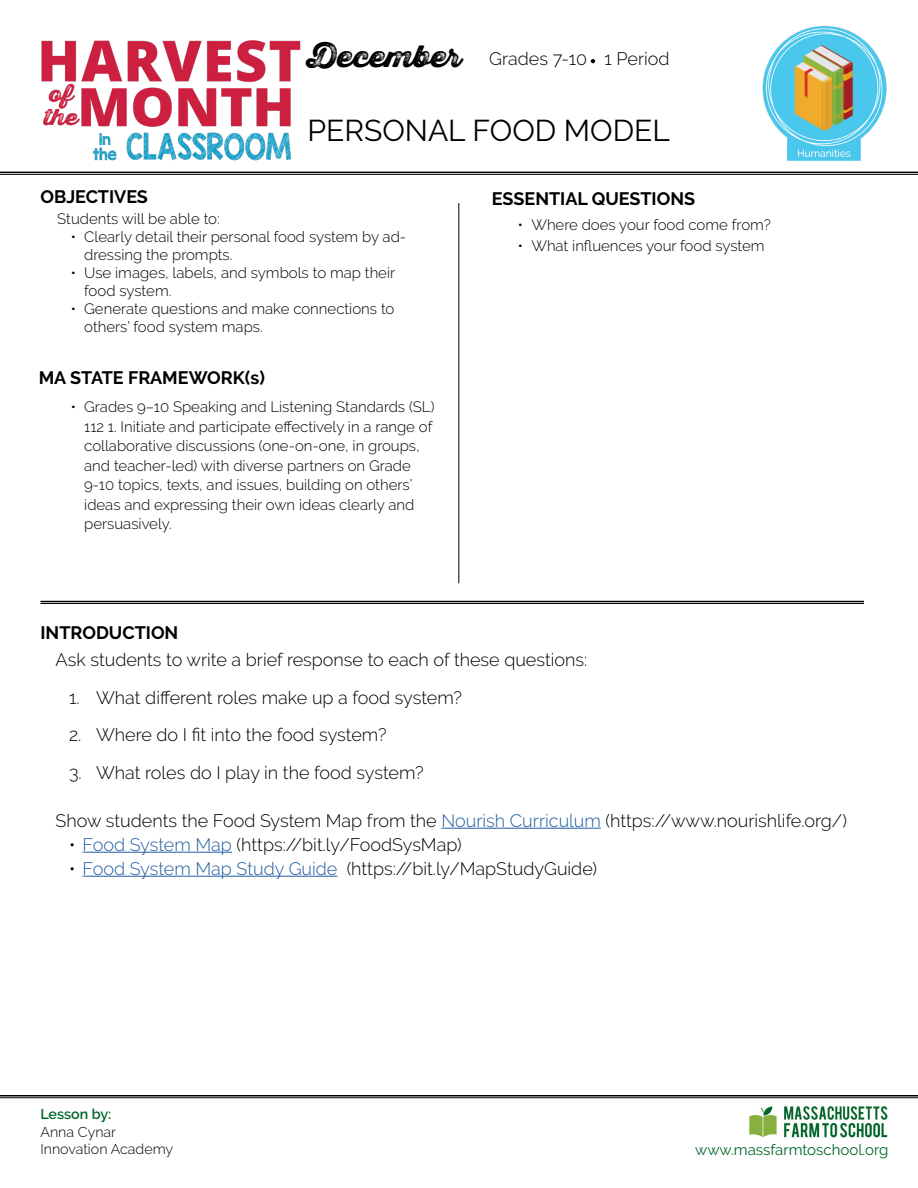
<style>
.page{position:relative;width:918px;height:1188px;background:#fff}
.page>*{position:absolute;margin:0;border:0;box-sizing:border-box;transform-origin:0 0}
.t1{font:30px "Raleway";color:#000}
.t2{font:30px "Thirsty Rough Blk Thr";color:#000}
.t3{font:300 18px "Raleway";color:#000}
.t4{font:700 18px "Raleway";color:#000}
.t5{font:300 15px/19.5px "Raleway";color:#000}
.t6{font:15px "Raleway";color:#00662c}
.t7{font:300 14.25px/17.1px "Raleway";color:#000}
.t8{font:600 14.25px "Raleway";color:#00662c}
.s1{color:#215e9e}
</style>
<div class="page">
<img style="left:41px;top:40px;width:260px;height:121px">
<hr style="left:441px;top:828px;width:160px;height:1px;background:#215e9e">
<hr style="left:83px;top:852px;width:149px;height:1px;background:#215e9e">
<hr style="left:83px;top:876px;width:254px;height:1px;background:#215e9e">
<svg style="left:591px;top:59px;width:4px;height:4px"></svg>
<hr style="left:0;top:172px;width:918px;height:1px;background:#000">
<hr style="left:0;top:174px;width:918px;height:1px;background:#000">
<img style="left:762px;top:25px;width:125px;height:136px">
<hr style="left:40px;top:601px;width:824px;height:1px;background:#000">
<hr style="left:40px;top:603px;width:824px;height:1px;background:#000">
<hr style="left:459px;top:203px;width:1px;height:380px;background:#000">
<img style="left:738px;top:1096px;width:159px;height:42px">
<hr style="left:0;top:1095px;width:918px;height:1px;background:#000">
<hr style="left:0;top:1097px;width:918px;height:1px;background:#000">
<h1 class="t2" style="left:307px;top:33px;width:156px">December</h1>
<p class="t3" style="left:489px;top:48px;width:182px">Grades 7-10 1 Period</p>
<h1 class="t1" style="left:308px;top:113px;width:364px">PERSONAL FOOD MODEL</h1>
<p class="t4" style="left:40px;top:186px;width:109px">OBJECTIVES</p>
<p class="t4" style="left:492px;top:188px;width:205px">ESSENTIAL QUESTIONS</p>
<p class="t5" style="left:57px;top:209px;width:164px">Students will be able to:</p>
<p class="t5" style="left:84px;top:227px;width:323px;line-height:18px;text-indent:-14px">• Clearly detail their personal food system by ad&shy;dressing the prompts.</p>
<p class="t5" style="left:84px;top:263px;width:313px;line-height:18px;text-indent:-14px">• Use images, labels, and symbols to map their food system.</p>
<p class="t5" style="left:84px;top:299px;width:312px;line-height:18px;text-indent:-14px">• Generate questions and make connections to others’ food system maps.</p>
<p class="t4" style="left:39px;top:367px;width:228px">MA STATE FRAMEWORK(s)</p>
<p class="t5" style="left:84px;top:397px;width:352px;text-indent:-14px">• Grades 9–10 Speaking and Listening Standards (SL)<br>112 1. Initiate and participate effectively in a range of collaborative discussions (one-on-one, in groups, and teacher-led) with diverse partners on Grade 9-10 topics, texts, and issues, building on others’ ideas and expressing their own ideas clearly and persuasively.</p>
<p class="t4" style="left:40px;top:622px;width:139px">INTRODUCTION</p>
<p class="t5" style="left:518px;top:215px;width:254px">• Where does your food come from?</p>
<p class="t5" style="left:518px;top:236px;width:248px">• What influences your food system</p>
<p class="t3" style="left:56px;top:650px;width:533px">Ask students to write a brief response to each of these questions:</p>
<p class="t3" style="left:69px;top:687px;width:394px">1. What different roles make up a food system?</p>
<p class="t3" style="left:69px;top:724px;width:319px">2. Where do I fit into the food system?</p>
<p class="t3" style="left:69px;top:762px;width:356px">3. What roles do I play in the food system?</p>
<p class="t3" style="left:56px;top:810px;width:793px">Show students the Food System Map from the <span class="s1">Nourish Curriculum</span> (https://www.nourishlife.org/)</p>
<p class="t3" style="left:69px;top:834px;width:394px">• <span class="s1">Food System Map</span> (https://bit.ly/FoodSysMap)</p>
<p class="t3" style="left:69px;top:858px;width:530px">• <span class="s1">Food System Map Study Guide</span> (https://bit.ly/MapStudyGuide)</p>
<p class="t8" style="left:40px;top:1106px;width:72px">Lesson by:</p>
<p class="t7" style="left:40px;top:1123px;width:134px">Anna Cynar<br>Innovation Academy</p>
<p class="t6" style="left:695px;top:1141px;width:195px">www.massfarmtoschool.org</p>
</div>
